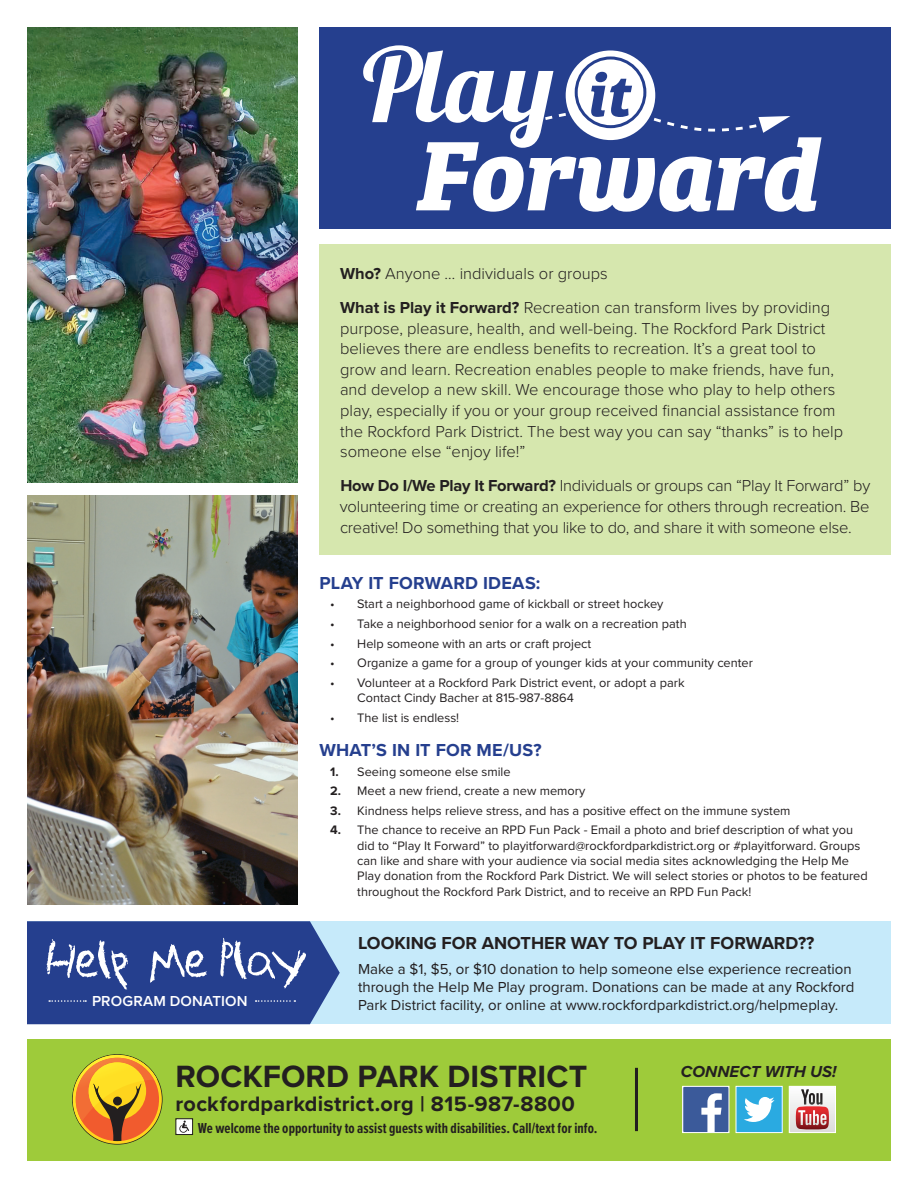
<style>
.page{position:relative;width:918px;height:1188px;background:#fff}
.page>*{position:absolute;margin:0;border:0;box-sizing:border-box;transform-origin:0 0}
.t1{font:700 31.95px "Proxima Nova";letter-spacing:.005em;color:#231f20}
.t2{font:700 21.6px "Proxima Nova";letter-spacing:.015em;color:#231f20}
.t3{font:700 18px "Proxima Nova";letter-spacing:.01em;color:#253f8e}
.paragraph{font:700 18px "Proxima Nova";color:#231f20}
.intro_text{font:300 16.5px/20.5px "Proxima Nova";color:#231f20}
.t4{font:italic 700 16.5px "Proxima Nova";letter-spacing:.005em;color:#231f20}
.paragraph-2{font:15px/18px "Proxima Nova";color:#231f20}
.t5{font:700 15px "Proxima Nova Ex Cn";letter-spacing:.005em;color:#231f20}
.paragraph-3{font:600 15px "Proxima Nova";letter-spacing:.01em;color:#fff}
.t6{font:12.75px/15.3px "Proxima Nova";color:#231f20}
.s1{font-weight:700}
</style>
<div class="page">
<div style="left:320px;top:27px;width:571px;height:202px;background:#253f8e"></div>
<img style="left:27px;top:27px;width:270px;height:456px">
<img style="left:27px;top:495px;width:270px;height:409px">
<div style="left:27px;top:921px;width:864px;height:103px;background:#c6eafa"></div>
<div style="left:320px;top:244px;width:571px;height:310px;background:#d6e7ae"></div>
<svg style="left:363px;top:45px;width:459px;height:167px"></svg>
<div style="left:575px;top:56px;width:71px;height:72px;border:3px solid #253f8e;border-radius:50%"></div>
<svg style="left:27px;top:921px;width:313px;height:103px"></svg>
<div style="left:27px;top:1040px;width:864px;height:121px;background:#9ecb3a"></div>
<hr style="left:635px;top:1068px;width:3px;height:63px;background:#231f20">
<div style="left:683px;top:1086px;width:46px;height:47px;background:#3b5a9a;border-radius:3px"></div>
<svg style="left:701px;top:1093px;width:21px;height:38px"></svg>
<div style="left:682px;top:1086px;width:47px;height:47px;border:1px solid #fff"></div>
<svg style="left:791px;top:1088px;width:43px;height:43px"></svg>
<div style="left:789px;top:1086px;width:47px;height:47px;border:1px solid #fff"></div>
<div style="left:736px;top:1086px;width:46px;height:47px;background:#2aaae1"></div>
<svg style="left:744px;top:1097px;width:31px;height:25px"></svg>
<div style="left:736px;top:1086px;width:47px;height:47px;border:1px solid #fff"></div>
<svg style="left:178px;top:1121px;width:13px;height:12px"></svg>
<div style="left:176px;top:1119px;width:17px;height:16px;border:1px solid #231f20"></div>
<svg style="left:72px;top:1054px;width:91px;height:91px"></svg>
<img style="left:73px;top:1055px;width:84px;height:69px">
<img style="left:76px;top:1058px;width:78px;height:63px">
<img style="left:89px;top:1062px;width:55px;height:45px">
<img style="left:93px;top:1084px;width:9px;height:17px">
<p class="intro_text" style="left:340px;top:262px;width:269px"><span class="s1">Who?</span> Anyone … individuals or groups</p>
<p class="intro_text" style="left:340px;top:296px;width:505px"><span class="s1">What is Play it Forward?</span> Recreation can transform lives by providing purpose, pleasure, health, and well-being. The Rockford Park District believes there are endless benefits to recreation. It’s a great tool to grow and learn. Recreation enables people to make friends, have fun, and develop a new skill. We encourage those who play to help others play, especially if you or your group received financial assistance from the Rockford Park District. The best way you can say “thanks” is to help someone else “enjoy life!”</p>
<p class="intro_text" style="left:340px;top:475px;width:532px;text-align:justify"><span class="s1">How Do I/We Play It Forward?</span> Individuals or groups can “Play It Forward” by volunteering time or creating an experience for others through recreation. Be creative! Do something that you like to do, and share it with someone else.</p>
<p class="paragraph-3" style="left:92px;top:990px;width:157px">PROGRAM DONATION</p>
<p class="t3" style="left:320px;top:569px;width:222px">PLAY IT FORWARD IDEAS:</p>
<p class="t6" style="left:330px;top:596px;width:335px">• Start a neighborhood game of kickball or street hockey</p>
<p class="t6" style="left:330px;top:616px;width:358px">• Take a neighborhood senior for a walk on a recreation path</p>
<p class="t6" style="left:330px;top:635px;width:263px">• Help someone with an arts or craft project</p>
<p class="t6" style="left:330px;top:655px;width:424px">• Organize a game for a group of younger kids at your community center</p>
<p class="t6" style="left:357px;top:674px;width:329px;text-indent:-27px">• Volunteer at a Rockford Park District event, or adopt a park<br>Contact Cindy Bacher at 815-987-8864</p>
<p class="t6" style="left:330px;top:709px;width:130px">• The list is endless!</p>
<p class="t3" style="left:320px;top:737px;width:224px">WHAT’S IN IT FOR ME/US?</p>
<p class="t6" style="left:330px;top:763px;width:182px"><span class="s1">1.</span> Seeing someone else smile</p>
<p class="t6" style="left:330px;top:783px;width:257px"><span class="s1">2.</span> Meet a new friend, create a new memory</p>
<p class="t6" style="left:330px;top:802px;width:462px"><span class="s1">3.</span> Kindness helps relieve stress, and has a positive effect on the immune system</p>
<p class="t6" style="left:357px;top:822px;width:512px;text-indent:-27px"><span class="s1">4.</span> The chance to receive an RPD Fun Pack - Email a photo and brief description of what you did to “Play It Forward” to playitforward@rockfordparkdistrict.org or #playitforward. Groups can like and share with your audience via social media sites acknowledging the Help Me Play donation from the Rockford Park District. We will select stories or photos to be featured throughout the Rockford Park District, and to receive an RPD Fun Pack!</p>
<p class="paragraph" style="left:358px;top:930px;width:458px">LOOKING FOR ANOTHER WAY TO PLAY IT FORWARD??</p>
<p class="paragraph-2" style="left:358px;top:959px;width:498px">Make a $1, $5, or $10 donation to help someone else experience recreation through the Help Me Play program. Donations can be made at any Rockford<br>Park District facility, or online at www.rockfordparkdistrict.org/helpmeplay.</p>
<p class="t1" style="left:176px;top:1052px;width:413px">ROCKFORD PARK DISTRICT</p>
<p class="t4" style="left:681px;top:1060px;width:157px">CONNECT WITH US!</p>
<p class="t2" style="left:176px;top:1088px;width:401px">rockfordparkdistrict.org | 815-987-8800</p>
<p class="t5" style="left:198px;top:1117px;width:401px">We welcome the opportunity to assist guests with disabilities. Call/text for info.</p>
</div>
